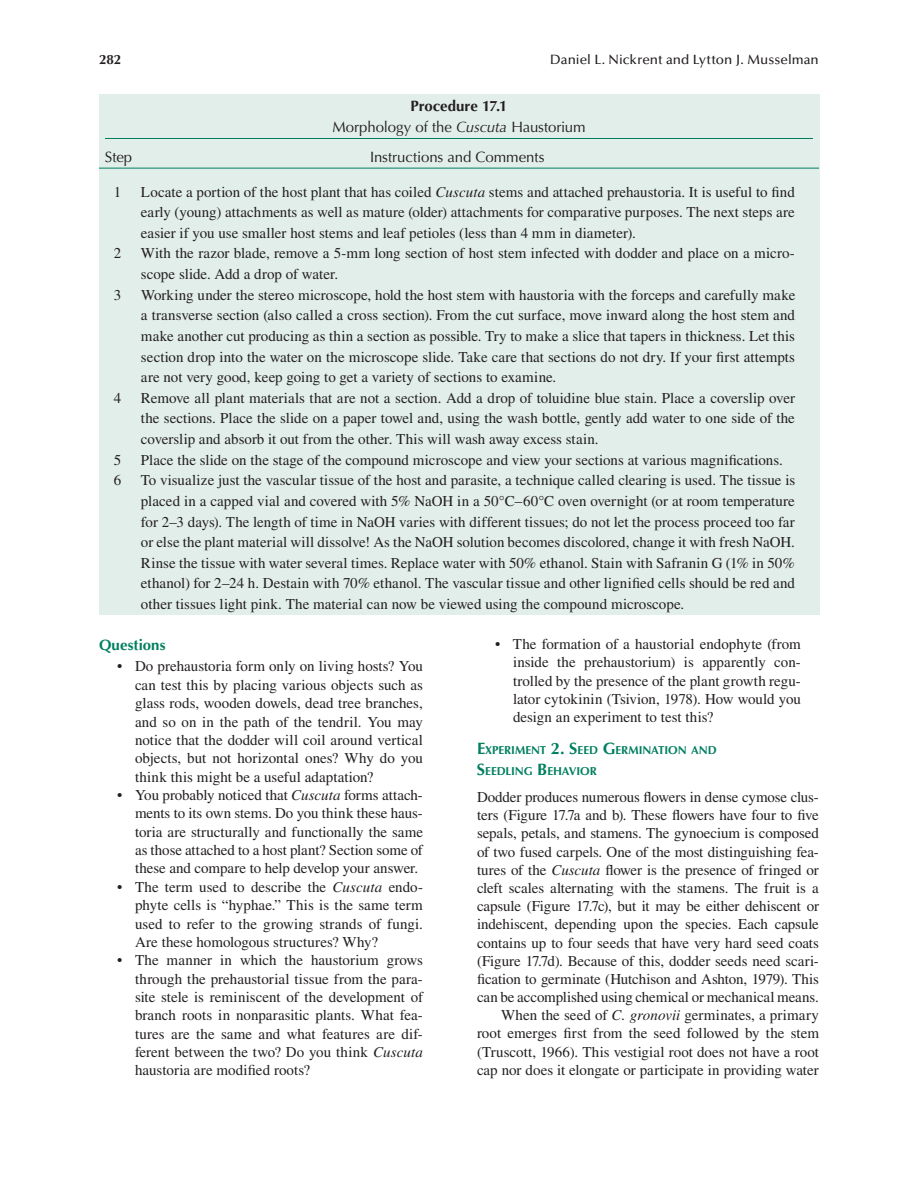
<style>
.page{position:relative;width:918px;height:1188px;background:#fff}
.page>*{position:absolute;margin:0;border:0;box-sizing:border-box;transform-origin:0 0}
.t1{font:15px/18.3px "Times LT Std";color:#231f20;text-align:justify}
.t2{font:15px/20.7px "Optima LT Std";letter-spacing:-.005em;color:#231f20;text-align:center}
.t3{font:700 15px "Optima LT Std";letter-spacing:.01em;color:#007f60}
.t4{font:500 13.5px "Optima LT Std";color:#231f20}
.t5{font:700 13.5px "Optima LT Std";color:#231f20}
.t6{font:700 11.55px/21.1px "Optima LT Std";letter-spacing:-.01em;color:#007f60}
.s1{font-weight:700}
.s2{font-style:italic}
.s3{font-size:16.5px}
</style>
<div class="page">
<div style="left:99px;top:94px;width:720px;height:521px;background:#e2eee9"></div>
<hr style="left:105px;top:138px;width:708px;height:1px;background:#007f60">
<hr style="left:99px;top:168px;width:720px;height:1px;background:#007f60">
<p class="t5" style="left:99px;top:53px;width:24px">282</p>
<p class="t4" style="left:550px;top:51px;width:270px">Daniel L. Nickrent and Lytton J. Musselman</p>
<p class="t2" style="left:332px;top:97px;width:255px"><span class="s1">Procedure 17.1<br></span>Morphology of the <span class="s2">Cuscuta</span> Haustorium</p>
<p class="t2" style="left:105px;top:147px;width:29px">Step</p>
<p class="t2" style="left:370px;top:147px;width:176px">Instructions and Comments</p>
<p class="t1" style="left:114px;top:184px;width:9px">1</p>
<p class="t1" style="left:141px;top:183px;width:655px;line-height:20.7px">Locate a portion of the host plant that has coiled <span class="s2">Cuscuta</span> stems and attached prehaustoria. It is useful to find early (young) attachments as well as mature (older) attachments for comparative purposes. The next steps are easier if you use smaller host stems and leaf petioles (less than 4 mm in diameter).</p>
<p class="t1" style="left:114px;top:246px;width:9px">2</p>
<p class="t1" style="left:141px;top:245px;width:656px;line-height:20.7px">With the razor blade, remove a 5-mm long section of host stem infected with dodder and place on a micro&shy;scope slide. Add a drop of water.</p>
<p class="t1" style="left:114px;top:287px;width:9px">3</p>
<p class="t1" style="left:141px;top:286px;width:656px;line-height:20.7px">Working under the stereo microscope, hold the host stem with haustoria with the forceps and carefully make a transverse section (also called a cross section). From the cut surface, move inward along the host stem and make another cut producing as thin a section as possible. Try to make a slice that tapers in thickness. Let this section drop into the water on the microscope slide. Take care that sections do not dry. If your first attempts are not very good, keep going to get a variety of sections to examine.</p>
<p class="t1" style="left:114px;top:390px;width:9px">4</p>
<p class="t1" style="left:141px;top:389px;width:656px;line-height:20.7px">Remove all plant materials that are not a section. Add a drop of toluidine blue stain. Place a coverslip over the sections. Place the slide on a paper towel and, using the wash bottle, gently add water to one side of the coverslip and absorb it out from the other. This will wash away excess stain.</p>
<p class="t1" style="left:114px;top:452px;width:9px">5</p>
<p class="t1" style="left:141px;top:452px;width:643px">Place the slide on the stage of the compound microscope and view your sections at various magnifications.</p>
<p class="t1" style="left:114px;top:473px;width:9px">6</p>
<p class="t1" style="left:141px;top:471px;width:656px;line-height:20.7px">To visualize just the vascular tissue of the host and parasite, a technique called clearing is used. The tissue is placed in a capped vial and covered with 5% NaOH in a 50°C–60°C oven overnight (or at room temperature for 2–3 days). The length of time in NaOH varies with different tissues; do not let the process proceed too far or else the plant material will dissolve! As the NaOH solution becomes discolored, change it with fresh NaOH.<br>Rinse the tissue with water several times. Replace water with 50% ethanol. Stain with Safranin G (1% in 50% ethanol) for 2–24 h. Destain with 70% ethanol. The vascular tissue and other lignified cells should be red and other tissues light pink. The material can now be viewed using the compound microscope.</p>
<p class="t3" style="left:99px;top:638px;width:68px">Questions</p>
<p class="t1" style="left:135px;top:659px;width:290px;text-indent:-18px">• Do prehaustoria form only on living hosts? You can test this by placing various objects such as glass rods, wooden dowels, dead tree branches, and so on in the path of the tendril. You may notice that the dodder will coil around vertical objects, but not horizontal ones? Why do you think this might be a useful adaptation?</p>
<p class="t1" style="left:135px;top:787px;width:290px;text-indent:-18px">• You probably noticed that <span class="s2">Cuscuta</span> forms attach&shy;ments to its own stems. Do you think these haus&shy;toria are structurally and functionally the same as those attached to a host plant? Section some of these and compare to help develop your answer.</p>
<p class="t1" style="left:135px;top:879px;width:290px;text-indent:-18px">• The term used to describe the <span class="s2">Cuscuta</span> endo&shy;phyte cells is “hyphae.” This is the same term used to refer to the growing strands of fungi.<br>Are these homologous structures? Why?</p>
<p class="t1" style="left:135px;top:953px;width:290px;text-indent:-18px">• The manner in which the haustorium grows through the prehaustorial tissue from the para&shy;site stele is reminiscent of the development of branch roots in nonparasitic plants. What fea&shy;tures are the same and what features are dif&shy;ferent between the two? Do you think <span class="s2">Cuscuta </span>haustoria are modified roots?</p>
<p class="t1" style="left:513px;top:637px;width:289px;text-indent:-18px">• The formation of a haustorial endophyte (from inside the prehaustorium) is apparently con&shy;trolled by the presence of the plant growth regu&shy;lator cytokinin (Tsivion, 1978). How would you design an experiment to test this?</p>
<p class="t6" style="left:477px;top:739px;width:241px"><span class="s3">E</span>XPERIMENT <span class="s3">2. S</span>EED <span class="s3">G</span>ERMINATION AND<br><span class="s3">S</span>EEDLING <span class="s3">B</span>EHAVIOR</p>
<p class="t1" style="left:477px;top:790px;width:344px;text-align:right">Dodder produces numerous flowers in dense cymose clus&shy;ters (Figure 17.7a and b). These flowers have four to five sepals, petals, and stamens. The gynoecium is composed of two fused carpels. One of the most distinguishing fea&shy;tures of the <span class="s2">Cuscuta</span> flower is the presence of fringed or cleft scales alternating with the stamens. The fruit is a capsule (Figure 17.7c), but it may be either dehiscent or indehiscent, depending upon the species. Each capsule contains up to four seeds that have very hard seed coats (Figure 17.7d). Because of this, dodder seeds need scari&shy;fication to germinate (Hutchison and Ashton, 1979). This can be accomplished using chemical or mechanical means.<br>When the seed of <span class="s2">C. gronovii</span> germinates, a primary root emerges first from the seed followed by the stem (Truscott, 1966). This vestigial root does not have a root cap nor does it elongate or participate in providing water</p>
</div>
